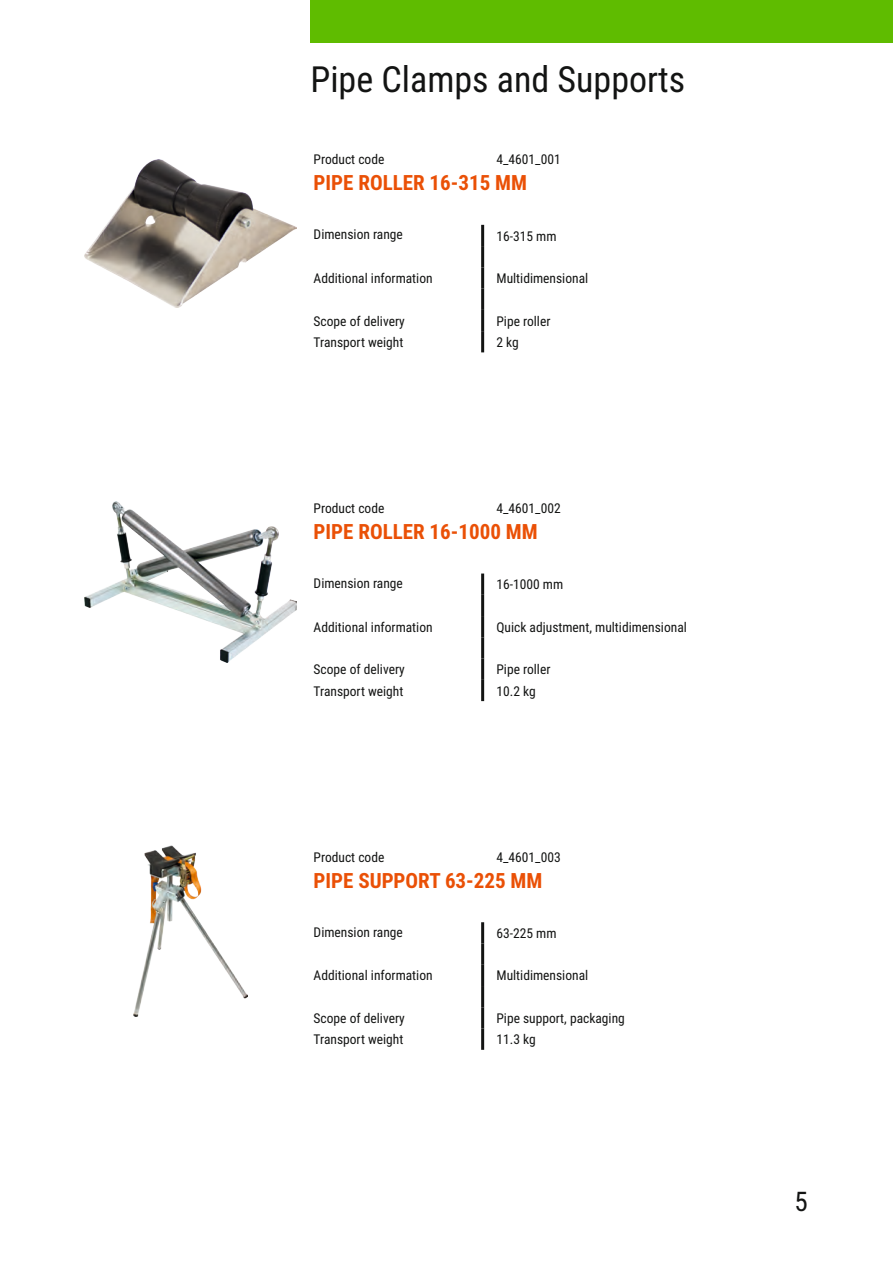
<style>
.page{position:relative;width:893px;height:1263px;background:#fff}
.page>*{position:absolute;margin:0;border:0;box-sizing:border-box;transform-origin:0 0}
.t1{font:36px "Roboto Condensed";color:#131413}
.t2{font:27px "Roboto Condensed";color:#131413}
.t3{font:700 21px "Roboto Condensed";color:#ea5006}
.t4{font:13.5px "Roboto Condensed";color:#131413}
</style>
<div class="page">
<img style="left:84px;top:160px;width:213px;height:148px">
<hr style="left:481px;top:225px;width:3px;height:21px;background:#131413">
<hr style="left:481px;top:246px;width:3px;height:21px;background:#131413">
<hr style="left:481px;top:267px;width:3px;height:22px;background:#131413">
<hr style="left:481px;top:289px;width:3px;height:21px;background:#131413">
<hr style="left:481px;top:310px;width:3px;height:21px;background:#131413">
<hr style="left:481px;top:331px;width:3px;height:21px;background:#131413">
<div style="left:310px;top:0;width:583px;height:43px;background:#5fbc00"></div>
<img style="left:84px;top:502px;width:213px;height:161px">
<hr style="left:481px;top:573px;width:3px;height:22px;background:#131413">
<hr style="left:481px;top:595px;width:3px;height:21px;background:#131413">
<hr style="left:481px;top:616px;width:3px;height:21px;background:#131413">
<hr style="left:481px;top:637px;width:3px;height:22px;background:#131413">
<hr style="left:481px;top:659px;width:3px;height:21px;background:#131413">
<hr style="left:481px;top:680px;width:3px;height:21px;background:#131413">
<img style="left:133px;top:846px;width:114px;height:170px">
<hr style="left:481px;top:922px;width:3px;height:21px;background:#131413">
<hr style="left:481px;top:943px;width:3px;height:22px;background:#131413">
<hr style="left:481px;top:965px;width:3px;height:21px;background:#131413">
<hr style="left:481px;top:986px;width:3px;height:21px;background:#131413">
<hr style="left:481px;top:1007px;width:3px;height:21px;background:#131413">
<hr style="left:481px;top:1028px;width:3px;height:22px;background:#131413">
<h1 class="t1" style="left:310px;top:54px;width:376px">Pipe Clamps and Supports</h1>
<p class="t4" style="left:314px;top:150px;width:72px">Product code</p>
<p class="t4" style="left:496px;top:150px;width:66px">4_4601_001</p>
<h3 class="t3" style="left:314px;top:168px;width:215px">PIPE ROLLER 16-315 MM</h3>
<p class="t4" style="left:314px;top:225px;width:91px">Dimension range</p>
<p class="t4" style="left:496px;top:226px;width:62px">16-315 mm</p>
<p class="t4" style="left:314px;top:269px;width:121px">Additional information</p>
<p class="t4" style="left:496px;top:269px;width:93px">Multidimensional</p>
<p class="t4" style="left:314px;top:311px;width:93px">Scope of delivery</p>
<p class="t4" style="left:496px;top:311px;width:55px">Pipe roller</p>
<p class="t4" style="left:314px;top:333px;width:91px">Transport weight</p>
<p class="t4" style="left:496px;top:333px;width:24px">2 kg</p>
<p class="t4" style="left:314px;top:499px;width:72px">Product code</p>
<p class="t4" style="left:496px;top:499px;width:66px">4_4601_002</p>
<h3 class="t3" style="left:314px;top:517px;width:225px">PIPE ROLLER 16-1000 MM</h3>
<p class="t4" style="left:314px;top:574px;width:91px">Dimension range</p>
<p class="t4" style="left:496px;top:575px;width:68px">16-1000 mm</p>
<p class="t4" style="left:314px;top:617px;width:121px">Additional information</p>
<p class="t4" style="left:496px;top:617px;width:192px">Quick adjustment, multidimensional</p>
<p class="t4" style="left:314px;top:660px;width:93px">Scope of delivery</p>
<p class="t4" style="left:496px;top:660px;width:55px">Pipe roller</p>
<p class="t4" style="left:314px;top:681px;width:91px">Transport weight</p>
<p class="t4" style="left:496px;top:681px;width:41px">10.2 kg</p>
<p class="t4" style="left:314px;top:847px;width:72px">Product code</p>
<p class="t4" style="left:496px;top:847px;width:66px">4_4601_003</p>
<h3 class="t3" style="left:314px;top:865px;width:230px">PIPE SUPPORT 63-225 MM</h3>
<p class="t4" style="left:314px;top:922px;width:91px">Dimension range</p>
<p class="t4" style="left:496px;top:924px;width:62px">63-225 mm</p>
<p class="t4" style="left:314px;top:966px;width:121px">Additional information</p>
<p class="t4" style="left:496px;top:966px;width:93px">Multidimensional</p>
<p class="t4" style="left:314px;top:1009px;width:93px">Scope of delivery</p>
<p class="t4" style="left:496px;top:1009px;width:130px">Pipe support, packaging</p>
<p class="t4" style="left:314px;top:1030px;width:91px">Transport weight</p>
<p class="t4" style="left:496px;top:1030px;width:41px">11.3 kg</p>
<h2 class="t2" style="left:795px;top:1182px;width:15px">5</h2>
</div>
